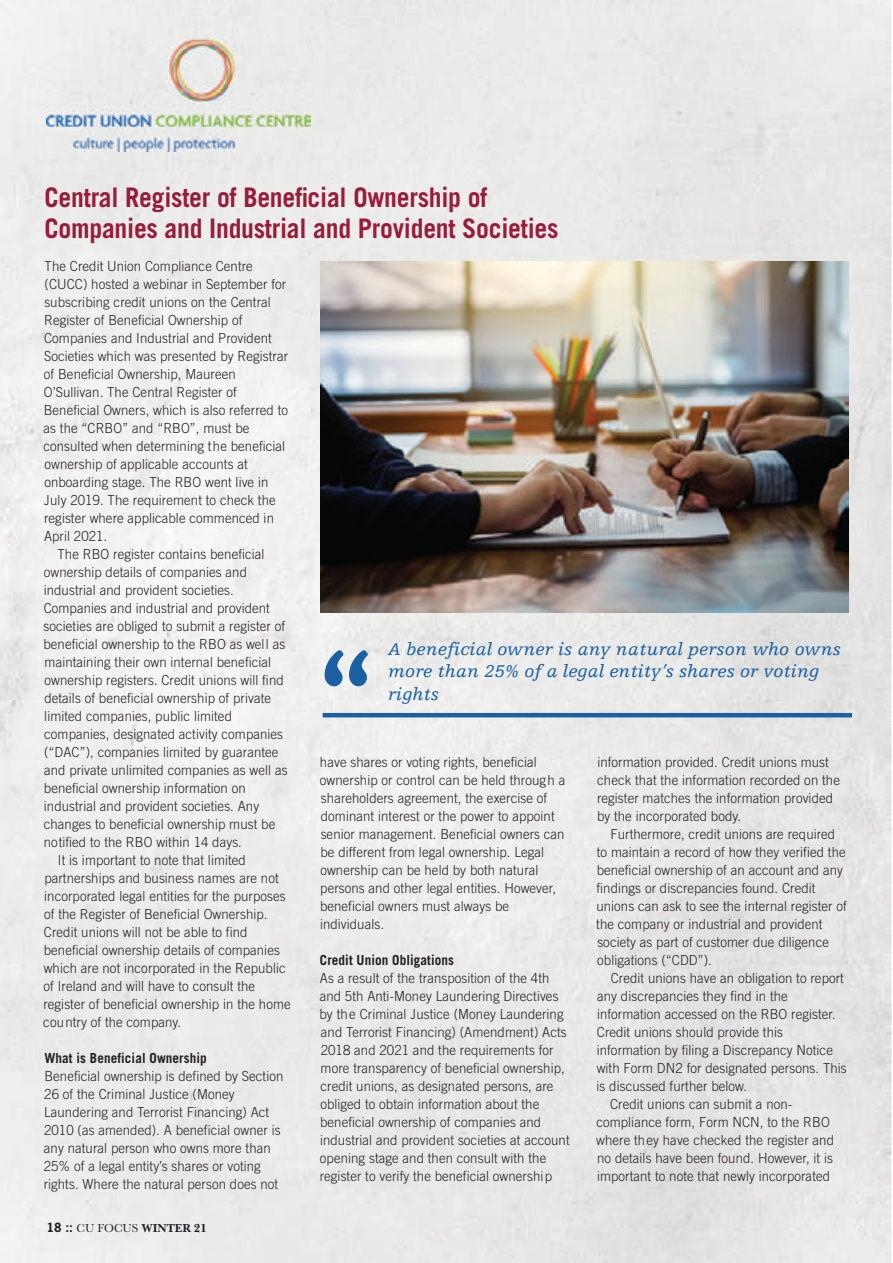
<style>
.page{position:relative;width:893px;height:1263px;background:#fff}
.page>*{position:absolute;margin:0;border:0;box-sizing:border-box;transform-origin:0 0}
.t1{font:700 133.8px "Europa";color:#1a60a3;scale:.95 1}
.t2{font:700 27px/31.5px "Trade Gothic LT Std";letter-spacing:-.01em;color:#991d3a;scale:.95 1}
.t3{font:italic 18px/22.5px "Egyptienne FLT Std";letter-spacing:.01em;color:#1a60a3}
.t4{font:300 13.8px/18px "Trade Gothic LT Std";letter-spacing:.005em;color:#231f20;scale:.95 1}
.t5{font:700 13.8px "Trade Gothic LT Std";letter-spacing:.005em;color:#231f20;scale:.95 1}
.t6{font:700 12px "Baskerville No 2 BT";color:#231f20}
.s1{font-family:"News Gothic Std"}
.s2{font-family:"Baskerville";font-weight:400}
</style>
<div class="page">
<img style="left:0;top:0;width:891px;height:1263px">
<img style="left:47px;top:37px;width:263px;height:115px">
<img style="left:320px;top:261px;width:528px;height:351px">
<hr style="left:323px;top:713px;width:529px;height:4px;background:#1a60a3">
<h2 class="t2" style="left:45px;top:184px;width:542px">Central Register of Beneficial Ownership of<br>Companies and Industrial and Provident Societies</h2>
<p class="t4" style="left:45px;top:258px;width:221px">The Credit Union Compliance Centre</p>
<p class="t4" style="left:45px;top:276px;width:256px">(CUCC) hosted a webinar in September for</p>
<p class="t4" style="left:44px;top:294px;width:240px">subscribing credit unions on the Central</p>
<p class="t4" style="left:44px;top:312px;width:210px">Register of Beneficial Ownership of</p>
<p class="t4" style="left:44px;top:330px;width:241px">Companies and Industrial and Provident</p>
<p class="t4" style="left:44px;top:348px;width:258px">Societies which was presented by Registrar</p>
<p class="t4" style="left:44px;top:366px;width:204px">of Beneficial Ownership, Maureen</p>
<p class="t4" style="left:44px;top:384px;width:205px">O’Sullivan. The Central Register of</p>
<p class="t4" style="left:44px;top:402px;width:259px">Beneficial Owners, which is also referred to</p>
<p class="t4" style="left:44px;top:420px;width:218px">as the “CRBO” and “RBO”, must be</p>
<p class="t4" style="left:43px;top:438px;width:256px">consulted when determining the beneficial</p>
<p class="t4" style="left:45px;top:456px;width:215px">ownership of applicable accounts at</p>
<p class="t4" style="left:44px;top:474px;width:237px">onboarding stage. The RBO went live in</p>
<p class="t4" style="left:44px;top:492px;width:245px">July 2019. The requirement to check the</p>
<p class="t4" style="left:44px;top:510px;width:243px">register where applicable commenced in</p>
<p class="t4" style="left:44px;top:528px;width:68px">April 2021.</p>
<p class="t4" style="left:58px;top:546px;width:219px">The RBO register contains beneficial</p>
<p class="t4" style="left:44px;top:564px;width:215px">ownership details of companies and</p>
<p class="t4" style="left:44px;top:582px;width:202px">industrial and provident societies.</p>
<p class="t4" style="left:44px;top:600px;width:240px">Companies and industrial and provident</p>
<p class="t4" style="left:44px;top:618px;width:256px">societies are obliged to submit a register of</p>
<p class="t4" style="left:43px;top:636px;width:256px">beneficial ownership to the RBO as well as</p>
<p class="t4" style="left:45px;top:654px;width:240px">maintaining their own internal beneficial</p>
<p class="t4" style="left:44px;top:672px;width:253px">ownership registers. Credit unions will find</p>
<p class="t4" style="left:44px;top:690px;width:240px">details of beneficial ownership of private</p>
<p class="t4" style="left:44px;top:708px;width:199px">limited companies, public limited</p>
<p class="t4" style="left:44px;top:726px;width:253px">companies, designated activity companies</p>
<p class="t4" style="left:44px;top:744px;width:248px">(“DAC”), companies limited by guarantee</p>
<p class="t4" style="left:44px;top:762px;width:258px">and private unlimited companies as well as</p>
<p class="t4" style="left:44px;top:780px;width:214px">beneficial ownership information on</p>
<p class="t4" style="left:44px;top:798px;width:228px">industrial and provident societies. Any</p>
<p class="t4" style="left:44px;top:816px;width:245px">changes to beneficial ownership must be</p>
<p class="t4" style="left:44px;top:834px;width:210px">notified to the RBO within 14 days.</p>
<p class="t4" style="left:58px;top:852px;width:199px">It is important to note that limited</p>
<p class="t4" style="left:44px;top:870px;width:248px">partnerships and business names are not</p>
<p class="t4" style="left:44px;top:888px;width:256px">incorporated legal entities for the purposes</p>
<p class="t4" style="left:44px;top:906px;width:237px">of the Register of Beneficial Ownership.</p>
<p class="t4" style="left:44px;top:924px;width:216px">Credit unions will not be able to find</p>
<p class="t4" style="left:44px;top:942px;width:250px">beneficial ownership details of companies</p>
<p class="t4" style="left:44px;top:960px;width:256px">which are not incorporated in the Republic</p>
<p class="t4" style="left:44px;top:978px;width:224px">of Ireland and will have to consult the</p>
<p class="t4" style="left:43px;top:996px;width:262px">register of beneficial ownership in the home</p>
<p class="t4" style="left:43px;top:1014px;width:147px">country of the company.</p>
<p class="t5" style="left:45px;top:1053px;width:172px">What is Beneficial Ownership</p>
<p class="t4" style="left:44px;top:1068px;width:254px">Beneficial ownership is defined by Section 26 of the Criminal Justice (Money Laundering and Terrorist Financing) Act 2010 (as amended). A beneficial owner is any natural person who owns more than 25% of a legal entity’s shares or voting rights. Where the natural person does not</p>
<p class="t6" style="left:47px;top:1223px;width:162px"><span class="s1">18 ::</span> <span class="s2">CU FOCUS</span> WINTER 21</p>
<h1 class="t1" style="left:321px;top:605px;width:56px">“</h1>
<h3 class="t3" style="left:388px;top:639px;width:454px">A beneficial owner is any natural person who owns more than 25% of a legal entity’s shares or voting rights</h3>
<p class="t4" style="left:320px;top:754px;width:260px">have shares or voting rights, beneficial ownership or control can be held through a shareholders agreement, the exercise of dominant interest or the power to appoint senior management. Beneficial owners can be different from legal ownership. Legal ownership can be held by both natural persons and other legal entities. However, beneficial owners must always be individuals.</p>
<p class="t5" style="left:320px;top:955px;width:143px">Credit Union Obligations</p>
<p class="t4" style="left:320px;top:970px;width:265px">As a result of the transposition of the 4th and 5th Anti-Money Laundering Directives by the Criminal Justice (Money Laundering and Terrorist Financing) (Amendment) Acts 2018 and 2021 and the requirements for more transparency of beneficial ownership, credit unions, as designated persons, are obliged to obtain information about the beneficial ownership of companies and industrial and provident societies at account opening stage and then consult with the register to verify the beneficial ownership</p>
<p class="t4" style="left:597px;top:754px;width:257px">information provided. Credit unions must check that the information recorded on the register matches the information provided by the incorporated body.</p>
<p class="t4" style="left:596px;top:826px;width:265px;text-indent:14px">Furthermore, credit unions are required to maintain a record of how they verified the beneficial ownership of an account and any findings or discrepancies found. Credit unions can ask to see the internal register of the company or industrial and provident society as part of customer due diligence obligations (“CDD”).</p>
<p class="t4" style="left:611px;top:970px;width:247px">Credit unions have an obligation to report</p>
<p class="t4" style="left:597px;top:988px;width:202px">any discrepancies they find in the</p>
<p class="t4" style="left:597px;top:1006px;width:253px">information accessed on the RBO register.</p>
<p class="t4" style="left:597px;top:1024px;width:197px">Credit unions should provide this</p>
<p class="t4" style="left:597px;top:1042px;width:250px">information by filing a Discrepancy Notice</p>
<p class="t4" style="left:597px;top:1060px;width:265px">with Form DN2 for designated persons. This</p>
<p class="t4" style="left:597px;top:1078px;width:160px">is discussed further below.</p>
<p class="t4" style="left:610px;top:1096px;width:193px">Credit unions can submit a non-</p>
<p class="t4" style="left:596px;top:1114px;width:247px">compliance form, Form NCN, to the RBO</p>
<p class="t4" style="left:596px;top:1132px;width:252px">where they have checked the register and</p>
<p class="t4" style="left:597px;top:1150px;width:250px">no details have been found. However, it is</p>
<p class="t4" style="left:597px;top:1168px;width:247px">important to note that newly incorporated</p>
</div>
